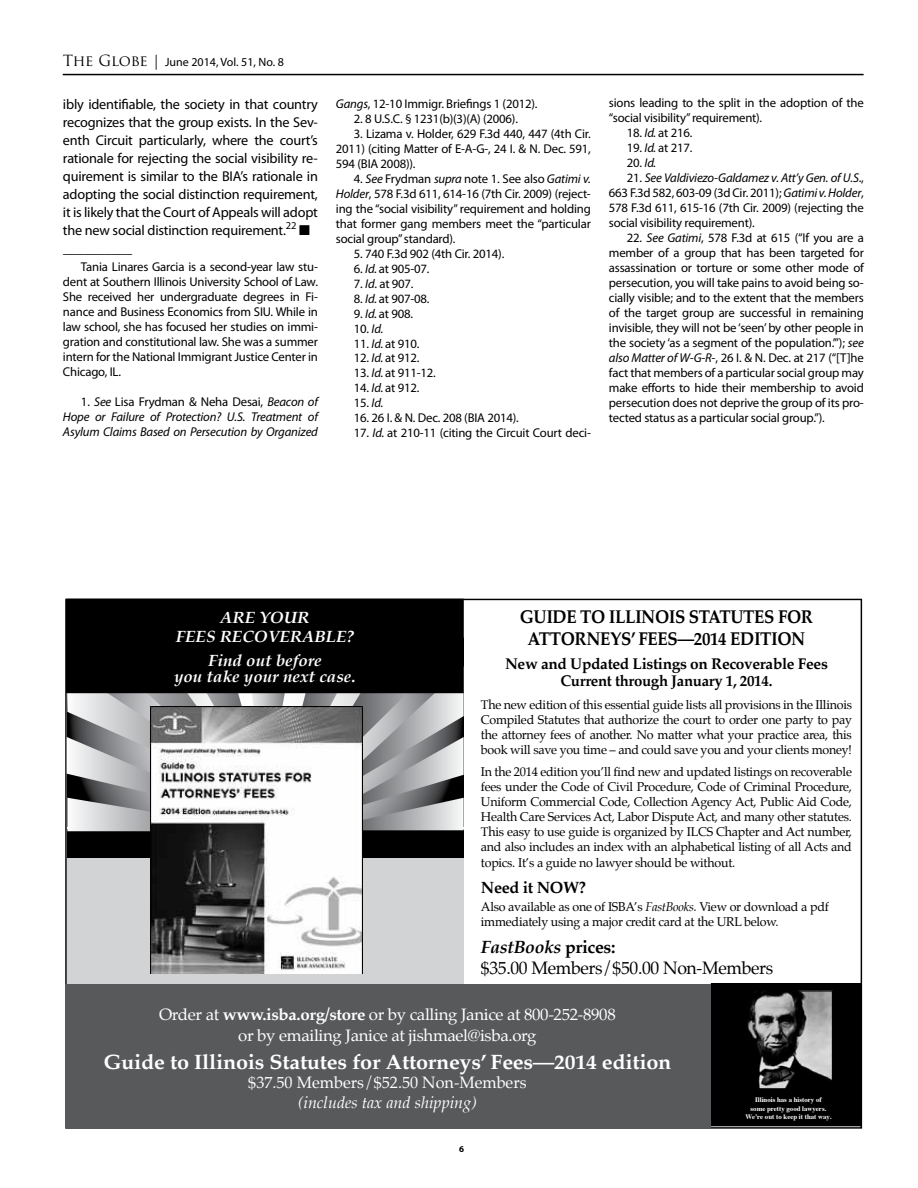
<style>
.page{position:relative;width:918px;height:1188px;background:#fff}
.page>*{position:absolute;margin:0;border:0;box-sizing:border-box;transform-origin:0 0}
.t1{font:700 20.55px "Palatino";letter-spacing:-.01em;color:#fff;scale:1.05 1}
.t2{font:700 18.3px/22px "Palatino";letter-spacing:-.02em;color:#000;text-align:center;scale:.92 1}
.t3{font:17.7px/21.1px "Palatino";letter-spacing:-.02em;color:#000}
.t4{font:16.2px/20.5px "Palatino";letter-spacing:-.02em;color:#fff;text-align:center;scale:1.04 1}
.t5{font:italic 700 16.2px/19.4px "Palatino";color:#fff;text-align:center;scale:1.05 1}
.t6{font:16.2px "Palatino";color:#fff}
.t7{font:italic 16.2px "Palatino";color:#fff}
.t8{font:700 16.2px "Palatino";letter-spacing:-.02em;color:#000}
.t9{font:700 15.45px/17.7px "Palatino";letter-spacing:-.02em;color:#000;text-align:center}
.t10{font:14.25px/18px "Myriad Pro";letter-spacing:-.015em;color:#000}
.t11{font:12.75px/15px "Myriad Pro";letter-spacing:-.015em;color:#000;text-align:justify}
.t12{font:italic 12.75px/15px "Myriad Pro";letter-spacing:-.015em;color:#000;text-align:justify}
.t13{font:12.45px/15px "Palatino";letter-spacing:-.02em;color:#000;text-align:justify}
.t14{font:12px "Myriad Pro";color:#000}
.t15{font:700 9px "Myriad Pro";color:#000}
.t16{font:700 6.9px/8.2px "Times";color:#fff;text-align:center}
.s1{font-family:"Trajan Pro";font-size:15px}
.s2{font-style:normal}
.s3{font-style:italic}
.s4{font-weight:700;font-style:italic}
.s5{font-weight:700}
</style>
<div class="page">
<hr style="left:63px;top:74px;width:801px;height:1px;background:#000">
<div style="left:67px;top:830px;width:397px;height:28px;background:#000"></div>
<svg style="left:67px;top:693px;width:397px;height:138px;background:#a4a6a8"></svg>
<div style="left:711px;top:984px;width:150px;height:142px;background:#000"></div>
<div style="left:711px;top:983px;width:150px;height:143px;border:1px solid #000"></div>
<img style="left:747px;top:992px;width:84px;height:95px">
<div style="left:744px;top:990px;width:89px;height:99px;border:1px solid #000"></div>
<div style="left:68px;top:858px;width:396px;height:125px;background:#d1d3d4"></div>
<img style="left:150px;top:706px;width:212px;height:268px">
<div style="left:67px;top:599px;width:396px;height:94px;background:#000"></div>
<div style="left:65px;top:984px;width:646px;height:143px;background:#58595b"></div>
<p class="t14" style="left:63px;top:54px;width:223px"><span class="s1">The Globe |</span> June 2014, Vol. 51, No. 8</p>
<p class="t10" style="left:63px;top:95px;width:256px">ibly identifiable, the society in that country recognizes that the group exists. In the Sev&shy;enth Circuit particularly, where the court’s rationale for rejecting the social visibility re&shy;quirement is similar to the BIA’s rationale in adopting the social distinction requirement, it is likely that the Court of Appeals will adopt the new social distinction requirement.<sup>22</sup> ■ __________</p>
<p class="t11" style="left:63px;top:259px;width:256px;text-indent:18px">Tania Linares Garcia is a second-year law stu&shy;dent at Southern Illinois University School of Law.<br>She received her undergraduate degrees in Fi&shy;nance and Business Economics from SIU. While in law school, she has focused her studies on immi&shy;gration and constitutional law. She was a summer intern for the National Immigrant Justice Center in Chicago, IL.</p>
<p class="t12" style="left:63px;top:394px;width:256px;text-indent:18px"><span class="s2">1.</span> See <span class="s2">Lisa Frydman &amp; Neha Desai,</span> Beacon of Hope or Failure of Protection? U.S. Treatment of Asylum Claims Based on Persecution by Organized</p>
<p class="t11" style="left:336px;top:96px;width:203px"><span class="s3">Gangs</span>, 12-10 Immigr. Briefings 1 (2012).</p>
<p class="t11" style="left:354px;top:111px;width:166px">2. 8 U.S.C. § 1231(b)(3)(A) (2006).</p>
<p class="t11" style="left:336px;top:126px;width:256px;text-indent:18px">3. Lizama v. Holder, 629 F.3d 440, 447 (4th Cir.<br>2011) (citing Matter of E-A-G-, 24 I. &amp; N. Dec. 591, 594 (BIA 2008)).</p>
<p class="t11" style="left:336px;top:171px;width:256px;text-indent:18px">4. <span class="s3">See</span> Frydman <span class="s3">supra</span> note 1. See also <span class="s3">Gatimi v.<br>Holder</span>, 578 F.3d 611, 614-16 (7th Cir. 2009) (reject&shy;ing the “social visibility” requirement and holding that former gang members meet the “particular social group” standard).</p>
<p class="t11" style="left:354px;top:246px;width:152px">5. 740 F.3d 902 (4th Cir. 2014).</p>
<p class="t11" style="left:354px;top:261px;width:77px">6. <span class="s3">Id.</span> at 905-07.</p>
<p class="t11" style="left:354px;top:276px;width:61px">7. <span class="s3">Id</span>. at 907.</p>
<p class="t11" style="left:354px;top:291px;width:77px">8. <span class="s3">Id.</span> at 907-08.</p>
<p class="t11" style="left:354px;top:306px;width:61px">9. <span class="s3">Id.</span> at 908.</p>
<p class="t11" style="left:354px;top:321px;width:31px">10. <span class="s3">Id.</span></p>
<p class="t11" style="left:354px;top:336px;width:67px">11. <span class="s3">Id.</span> at 910.</p>
<p class="t11" style="left:354px;top:351px;width:67px">12. <span class="s3">Id.</span> at 912.</p>
<p class="t11" style="left:354px;top:366px;width:83px">13. <span class="s3">Id.</span> at 911-12.</p>
<p class="t11" style="left:354px;top:381px;width:67px">14. <span class="s3">Id.</span> at 912.</p>
<p class="t11" style="left:354px;top:396px;width:31px">15. <span class="s3">Id.</span></p>
<p class="t11" style="left:354px;top:411px;width:166px">16. 26 I. &amp; N. Dec. 208 (BIA 2014).</p>
<p class="t11" style="left:354px;top:425px;width:238px">17. <span class="s3">Id.</span> at 210-11 (citing the Circuit Court deci-</p>
<p class="t11" style="left:609px;top:95px;width:257px">sions leading to the split in the adoption of the “social visibility” requirement).</p>
<p class="t11" style="left:627px;top:125px;width:67px">18. <span class="s3">Id.</span> at 216.</p>
<p class="t11" style="left:627px;top:140px;width:67px">19. <span class="s3">Id.</span> at 217.</p>
<p class="t11" style="left:627px;top:155px;width:31px">20. <span class="s3">Id.</span></p>
<p class="t11" style="left:609px;top:170px;width:256px;text-indent:18px">21. <span class="s3">See Valdiviezo-Galdamez v. Att’y Gen. of U.S</span>., 663 F.3d 582, 603-09 (3d Cir. 2011); <span class="s3">Gatimi v. Holder</span>, 578 F.3d 611, 615-16 (7th Cir. 2009) (rejecting the social visibility requirement).</p>
<p class="t11" style="left:609px;top:230px;width:256px;text-indent:18px">22. <span class="s3">See Gatimi</span>, 578 F.3d at 615 (“If you are a member of a group that has been targeted for assassination or torture or some other mode of persecution, you will take pains to avoid being so&shy;cially visible; and to the extent that the members of the target group are successful in remaining invisible, they will not be ‘seen’ by other people in the society ‘as a segment of the population.’”); <span class="s3">see also Matter of W-G-R-</span>, 26 I. &amp; N. Dec. at 217 (“[T]he fact that members of a particular social group may make efforts to hide their membership to avoid persecution does not deprive the group of its pro&shy;tected status as a particular social group.”).</p>
<p class="t5" style="left:176px;top:608px;width:171px">ARE YOUR<br>FEES RECOVERABLE?</p>
<p class="t5" style="left:174px;top:652px;width:174px;line-height:16.2px">Find out before<br>you take your next case.</p>
<h2 class="t2" style="left:520px;top:606px;width:320px">GUIDE TO ILLINOIS STATUTES FOR<br>ATTORNEYS’ FEES—2014 EDITION</h2>
<p class="t9" style="left:505px;top:654px;width:324px">New and Updated Listings on Recoverable Fees<br>Current through January 1, 2014.</p>
<p class="t13" style="left:481px;top:697px;width:373px">The new edition of this essential guide lists all provisions in the Illinois Compiled Statutes that authorize the court to order one party to pay the attorney fees of another. No matter what your practice area, this book will save you time – and could save you and your clients money!</p>
<p class="t13" style="left:481px;top:764px;width:373px">In the 2014 edition you’ll find new and updated listings on recoverable fees under the Code of Civil Procedure, Code of Criminal Procedure, Uniform Commercial Code, Collection Agency Act, Public Aid Code, Health Care Services Act, Labor Dispute Act, and many other statutes.<br>This easy to use guide is organized by ILCS Chapter and Act number, and also includes an index with an alphabetical listing of all Acts and topics. It’s a guide no lawyer should be without.</p>
<p class="t8" style="left:481px;top:874px;width:107px">Need it NOW?</p>
<p class="t13" style="left:481px;top:899px;width:349px">Also available as one of ISBA’s <span class="s3">FastBooks.</span> View or download a pdf immediately using a major credit card at the URL below.</p>
<h3 class="t3" style="left:481px;top:936px;width:294px"><span class="s4">FastBooks</span> <span class="s5">prices:<br></span>$35.00 Members/$50.00 Non-Members</h3>
<p class="t4" style="left:159px;top:1004px;width:441px">Order at <span class="s5">www.isba.org/store</span> or by calling Janice at 800-252-8908 or by emailing Janice at jishmael@isba.org</p>
<h1 class="t1" style="left:104px;top:1044px;width:542px">Guide to Illinois Statutes for Attorneys’ Fees—2014 edition</h1>
<p class="t6" style="left:248px;top:1069px;width:280px">$37.50 Members/$52.50 Non-Members</p>
<p class="t7" style="left:298px;top:1089px;width:180px">(includes tax and shipping)</p>
<p class="t15" style="left:459px;top:1143px;width:6px">6</p>
<p class="t16" style="left:746px;top:1095px;width:87px">Illinois has a history of<br>some pretty good lawyers.<br>We’re out to keep it that way.</p>
</div>
